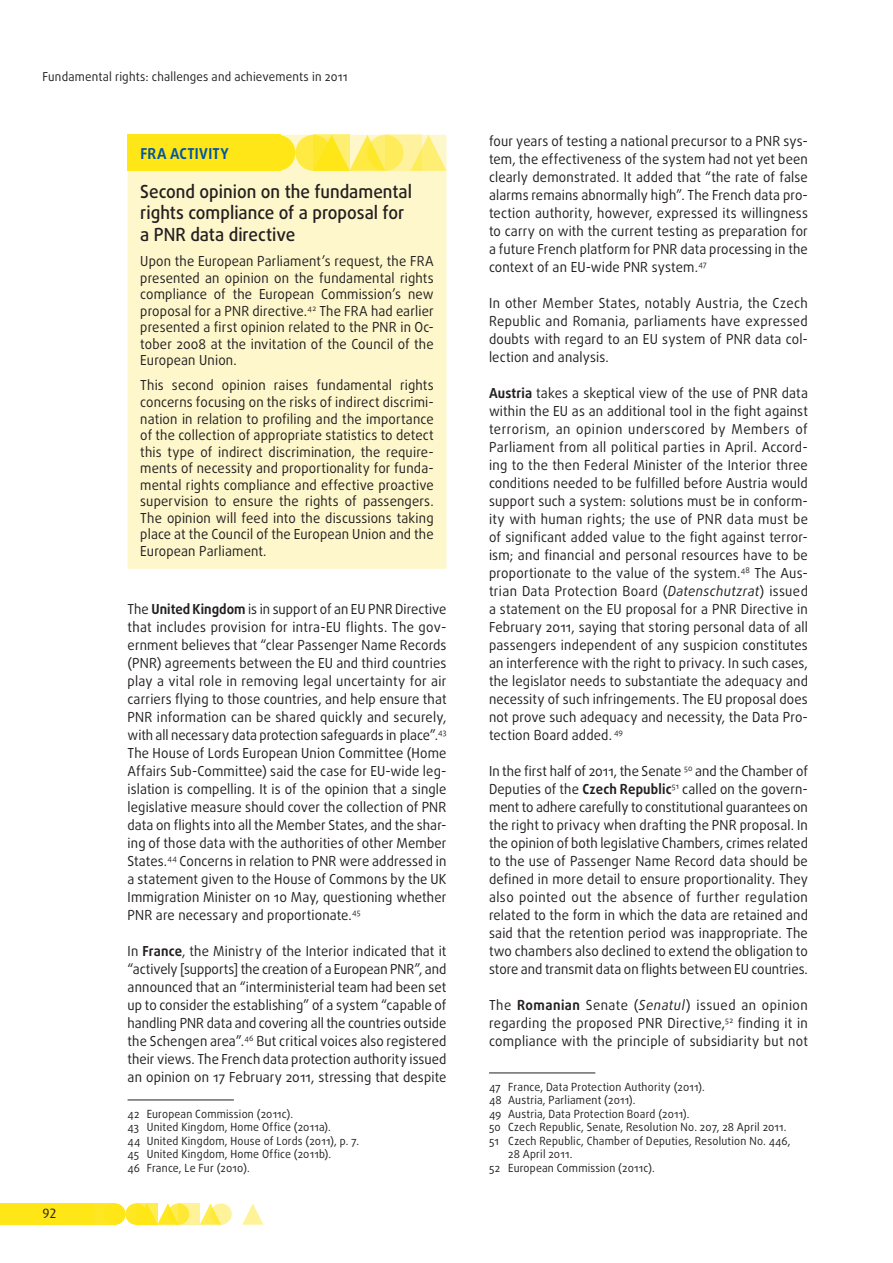
<style>
.page{position:relative;width:893px;height:1263px;background:#fff}
.page>*{position:absolute;margin:0;border:0;box-sizing:border-box;transform-origin:0 0}
.t1{font:500 18px/21.6px "Daxline Pro";letter-spacing:-.005em;color:#231f20;scale:.95 1}
.t2{font:700 15px "Daxline Pro";letter-spacing:.025em;color:#0155a5;scale:.95 1}
.t3{font:13.8px/18px "Daxline Pro";letter-spacing:.01em;color:#231f20;text-align:justify;scale:.95 1}
.t4{font:13.5px "Dax";color:#231f20}
.t5{font:12.3px "Daxline Pro";letter-spacing:.015em;color:#231f20;scale:.95 1}
.t6{font:11.25px/13.5px "Daxline Pro";letter-spacing:.02em;color:#231f20;scale:.95 1}
.s1{font-weight:700}
.s2{font-style:italic}
</style>
<div class="page">
<div style="left:0;top:1203px;width:94px;height:22px;background:#ffe616"></div>
<svg style="left:125px;top:1203px;width:22px;height:22px"></svg>
<div style="left:94px;top:1203px;width:21px;height:22px;background:#ffe724"></div>
<svg style="left:200px;top:1203px;width:18px;height:22px"></svg>
<svg style="left:242px;top:1203px;width:21px;height:22px"></svg>
<div style="left:104px;top:1203px;width:21px;height:22px;background:#ffe616;border-radius:50%"></div>
<svg style="left:157px;top:1203px;width:18px;height:22px"></svg>
<svg style="left:168px;top:1203px;width:21px;height:22px"></svg>
<svg style="left:210px;top:1203px;width:22px;height:22px"></svg>
<svg style="left:136px;top:1203px;width:21px;height:22px"></svg>
<svg style="left:179px;top:1203px;width:21px;height:22px"></svg>
<div style="left:128px;top:135px;width:318px;height:434px;background:#fef7cc"></div>
<div style="left:295px;top:135px;width:36px;height:36px;background:#feea43;border-radius:50%"></div>
<div style="left:128px;top:135px;width:153px;height:36px;background:#ffe616"></div>
<svg style="left:422px;top:135px;width:24px;height:36px"></svg>
<div style="left:259px;top:135px;width:36px;height:36px;background:#ffe616;border-radius:50%"></div>
<svg style="left:349px;top:135px;width:32px;height:36px"></svg>
<svg style="left:367px;top:135px;width:36px;height:36px"></svg>
<svg style="left:313px;top:135px;width:36px;height:36px"></svg>
<svg style="left:386px;top:135px;width:36px;height:36px"></svg>
<hr style="left:128px;top:1099px;width:106px;height:1px;background:#231f20">
<hr style="left:489px;top:1072px;width:106px;height:1px;background:#231f20">
<p class="t5" style="left:43px;top:68px;width:323px">Fundamental rights: challenges and achievements in 2011</p>
<p class="t2" style="left:140px;top:143px;width:94px">FRA ACTIVITY</p>
<h1 class="t1" style="left:140px;top:180px;width:288px">Second opinion on the fundamental rights compliance of a proposal for a PNR</h1>
<h1 class="t1" style="left:190px;top:224px;width:112px">data directive</h1>
<p class="t3" style="left:140px;top:253px;width:310px;line-height:16.5px">Upon the European Parliament’s request, the FRA presented an opinion on the fundamental rights compliance of the European Commission’s new proposal for a PNR directive.<sup>42</sup> The FRA had earlier presented a first opinion related to the PNR in Oc‑ tober 2008 at the invitation of the Council of the European Union.</p>
<p class="t3" style="left:140px;top:377px;width:310px;line-height:16.5px">This second opinion raises fundamental rights concerns focusing on the risks of indirect discrimi‑ nation in relation to profiling and the importance of the collection of appropriate statistics to detect this type of indirect discrimination, the require‑ ments of necessity and proportionality for funda‑ mental rights compliance and effective proactive supervision to ensure the rights of passengers.<br>The opinion will feed into the discussions taking place at the Council of the European Union and the European Parliament.</p>
<p class="t4" style="left:43px;top:1206px;width:16px">92</p>
<p class="t3" style="left:128px;top:600px;width:337px">The <span class="s1">United Kingdom</span> is in support of an EU PNR Directive that includes provision for intra‑EU flights. The gov‑ ernment believes that “clear Passenger Name Records (PNR) agreements between the EU and third countries play a vital role in removing legal uncertainty for air carriers flying to those countries, and help ensure that PNR information can be shared quickly and securely, with all necessary data protection safeguards in place”.<sup>43<br></sup>The House of Lords European Union Committee (Home Affairs Sub‑Committee) said the case for EU‑wide leg‑ islation is compelling. It is of the opinion that a single legislative measure should cover the collection of PNR data on flights into all the Member States, and the shar‑ ing of those data with the authorities of other Member States.<sup>44</sup> Concerns in relation to PNR were addressed in a statement given to the House of Commons by the UK Immigration Minister on 10 May, questioning whether PNR are necessary and proportionate.<sup>45</sup></p>
<p class="t3" style="left:128px;top:942px;width:337px">In <span class="s1">France</span>, the Ministry of the Interior indicated that it “actively [supports] the creation of a European PNR”, and announced that an “interministerial team had been set up to consider the establishing” of a system “capable of handling PNR data and covering all the countries outside the Schengen area”.<sup>46</sup> But critical voices also registered their views. The French data protection authority issued an opinion on 17 February 2011, stressing that despite</p>
<p class="t6" style="left:128px;top:1107px;width:245px">42 European Commission (2011c).<br>43 United Kingdom, Home Office (2011a).<br>44 United Kingdom, House of Lords (2011), p. 7.<br>45 United Kingdom, Home Office (2011b).<br>46 France, Le Fur (2010).</p>
<p class="t3" style="left:489px;top:132px;width:337px">four years of testing a national precursor to a PNR sys‑ tem, the effectiveness of the system had not yet been clearly demonstrated. It added that “the rate of false alarms remains abnormally high”. The French data pro‑ tection authority, however, expressed its willingness to carry on with the current testing as preparation for a future French platform for PNR data processing in the context of an EU‑wide PNR system.<sup>47</sup></p>
<p class="t3" style="left:489px;top:294px;width:337px">In other Member States, notably Austria, the Czech Republic and Romania, parliaments have expressed doubts with regard to an EU system of PNR data col‑ lection and analysis.</p>
<p class="t3" style="left:489px;top:384px;width:337px"><span class="s1">Austria</span> takes a skeptical view of the use of PNR data within the EU as an additional tool in the fight against terrorism, an opinion underscored by Members of Parliament from all political parties in April. Accord‑ ing to the then Federal Minister of the Interior three conditions needed to be fulfilled before Austria would support such a system: solutions must be in conform‑ ity with human rights; the use of PNR data must be of significant added value to the fight against terror‑ ism; and financial and personal resources have to be proportionate to the value of the system.<sup>48</sup> The Aus‑ trian Data Protection Board (<span class="s2">Datenschutzrat</span>) issued a statement on the EU proposal for a PNR Directive in February 2011, saying that storing personal data of all passengers independent of any suspicion constitutes an interference with the right to privacy. In such cases, the legislator needs to substantiate the adequacy and necessity of such infringements. The EU proposal does not prove such adequacy and necessity, the Data Pro‑ tection Board added. <sup>49</sup></p>
<p class="t3" style="left:489px;top:762px;width:337px">In the first half of 2011, the Senate <sup>50</sup> and the Chamber of Deputies of the <span class="s1">Czech Republic</span><sup>51</sup> called on the govern‑ ment to adhere carefully to constitutional guarantees on the right to privacy when drafting the PNR proposal. In the opinion of both legislative Chambers, crimes related to the use of Passenger Name Record data should be defined in more detail to ensure proportionality. They also pointed out the absence of further regulation related to the form in which the data are retained and said that the retention period was inappropriate. The two chambers also declined to extend the obligation to store and transmit data on flights between EU countries.</p>
<p class="t3" style="left:489px;top:996px;width:337px">The <span class="s1">Romanian</span> Senate (<span class="s2">Senatul</span>) issued an opinion regarding the proposed PNR Directive,<sup>52</sup> finding it in compliance with the principle of subsidiarity but not</p>
<p class="t6" style="left:489px;top:1080px;width:229px">47 France, Data Protection Authority (2011).</p>
<p class="t6" style="left:489px;top:1093px;width:156px">48 Austria, Parliament (2011).</p>
<p class="t6" style="left:489px;top:1107px;width:213px">49 Austria, Data Protection Board (2011).</p>
<p class="t6" style="left:489px;top:1120px;width:315px">50 Czech Republic, Senate, Resolution No. 207, 28 April 2011.</p>
<p class="t6" style="left:489px;top:1134px;width:319px">51 Czech Republic, Chamber of Deputies, Resolution No. 446,</p>
<p class="t6" style="left:508px;top:1147px;width:69px">28 April 2011.</p>
<p class="t6" style="left:489px;top:1161px;width:176px">52 European Commission (2011c).</p>
</div>
